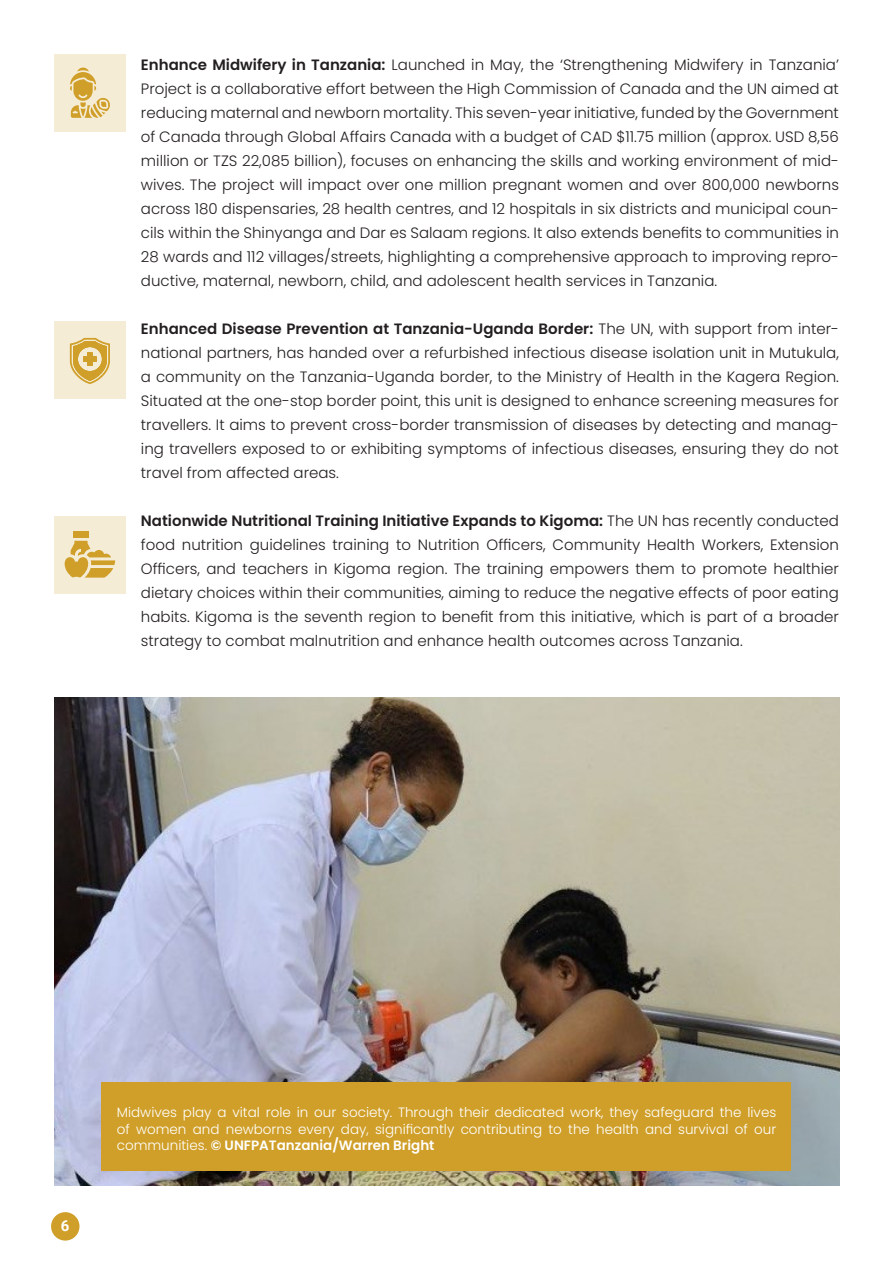
<style>
.page{position:relative;width:893px;height:1263px;background:#fff}
.page>*{position:absolute;margin:0;border:0;box-sizing:border-box;transform-origin:0 0}
.t1{font:300 15px/24px "Poppins";color:#231f20;text-align:justify}
.t2{font:700 15px "Roboto";color:#fff}
.t3{font:300 13.5px/16.2px "Poppins";color:#fff;text-align:justify}
.s1{font-weight:600}
</style>
<div class="page">
<div style="left:51px;top:1212px;width:28px;height:28px;background:#d09f29;border-radius:50%"></div>
<div style="left:54px;top:54px;width:72px;height:77px;background:#f5ecd5"></div>
<div style="left:54px;top:321px;width:72px;height:77px;background:#f5ecd5"></div>
<div style="left:54px;top:516px;width:72px;height:77px;background:#f5ecd5"></div>
<img style="left:54px;top:697px;width:785px;height:489px">
<svg style="left:70px;top:67px;width:40px;height:51px"></svg>
<svg style="left:65px;top:541px;width:50px;height:37px"></svg>
<div style="left:73px;top:532px;width:16px;height:6px;background:#d09f29"></div>
<svg style="left:70px;top:338px;width:40px;height:46px"></svg>
<div style="left:102px;top:1082px;width:689px;height:89px;background:#d09f29"></div>
<p class="t1" style="left:141px;top:53px;width:700px"><span class="s1">Enhance Midwifery in Tanzania:</span> Launched in May, the ‘Strengthening Midwifery in Tanzania’ Project is a collaborative effort between the High Commission of Canada and the UN aimed at reducing maternal and newborn mortality. This seven-year initiative, funded by the Government of Canada through Global Affairs Canada with a budget of CAD $11.75 million (approx. USD 8,56 million or TZS 22,085 billion), focuses on enhancing the skills and working environment of mid&shy;wives. The project will impact over one million pregnant women and over 800,000 newborns across 180 dispensaries, 28 health centres, and 12 hospitals in six districts and municipal coun&shy;cils within the Shinyanga and Dar es Salaam regions. It also extends benefits to communities in 28 wards and 112 villages/streets, highlighting a comprehensive approach to improving repro&shy;ductive, maternal, newborn, child, and adolescent health services in Tanzania.</p>
<p class="t1" style="left:141px;top:317px;width:700px"><span class="s1">Enhanced Disease Prevention at Tanzania-Uganda Border:</span> The UN, with support from inter&shy;national partners, has handed over a refurbished infectious disease isolation unit in Mutukula, a community on the Tanzania-Uganda border, to the Ministry of Health in the Kagera Region.<br>Situated at the one-stop border point, this unit is designed to enhance screening measures for travellers. It aims to prevent cross-border transmission of diseases by detecting and manag&shy;ing travellers exposed to or exhibiting symptoms of infectious diseases, ensuring they do not travel from affected areas.</p>
<p class="t1" style="left:141px;top:509px;width:700px"><span class="s1">Nationwide Nutritional Training Initiative Expands to Kigoma:</span> The UN has recently conducted food nutrition guidelines training to Nutrition Officers, Community Health Workers, Extension Officers, and teachers in Kigoma region. The training empowers them to promote healthier dietary choices within their communities, aiming to reduce the negative effects of poor eating habits. Kigoma is the seventh region to benefit from this initiative, which is part of a broader strategy to combat malnutrition and enhance health outcomes across Tanzania.</p>
<p class="t2" style="left:61px;top:1215px;width:10px">6</p>
<p class="t3" style="left:117px;top:1105px;width:661px">Midwives play a vital role in our society. Through their dedicated work, they safeguard the lives of women and newborns every day, significantly contributing to the health and survival of our communities. <span class="s1">© UNFPATanzania/Warren Bright</span></p>
</div>
